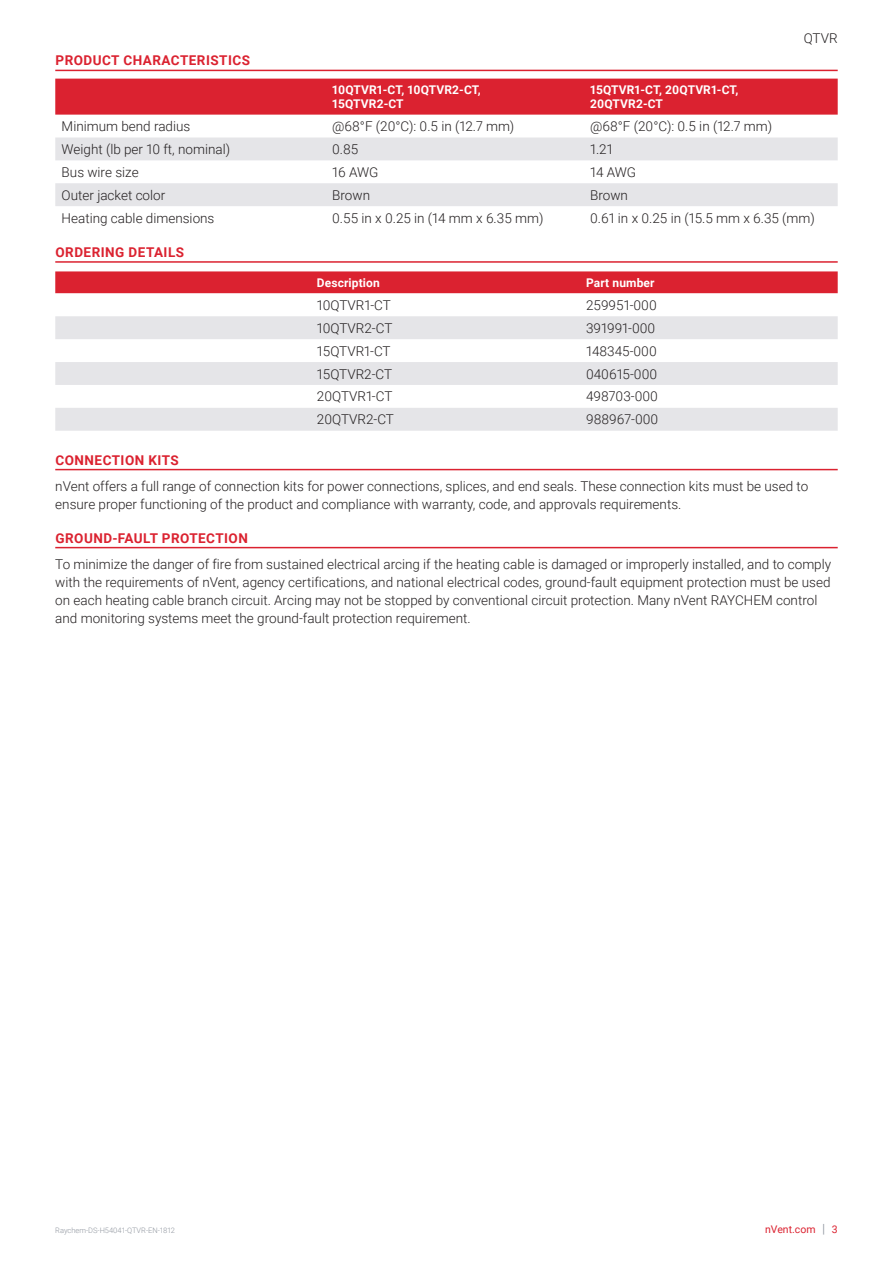
<style>
.page{position:relative;width:893px;height:1263px;background:#fff}
.page>*{position:absolute;margin:0;border:0;box-sizing:border-box;transform-origin:0 0}
.Text_-_nVent_Data_Sh{font:300 13.5px/18px "Roboto";color:#231f20}
.Table_Text_-_nVent_D{font:300 13.5px "Roboto";color:#231f20}
.Subhead_-_nVent_Data{font:700 13.5px "Roboto";letter-spacing:.035em;color:#db2230}
.Table_Subhead_-_nVen{font:700 12px/14.2px "Roboto";letter-spacing:.01em;color:#fff}
.t1{font:10.5px "Roboto";color:#db2230}
.t2{font:300 7.5px "Roboto";color:#8f959e}
.s1{font-size:12.6px;color:#8f959e}
</style>
<div class="page">
<hr style="left:55px;top:70px;width:783px;height:1px;background:#db2230">
<hr style="left:55px;top:261px;width:783px;height:2px;background:#db2230">
<hr style="left:55px;top:469px;width:783px;height:1px;background:#db2230">
<hr style="left:55px;top:547px;width:783px;height:1px;background:#db2230">
<div style="left:55px;top:79px;width:783px;height:36px;background:#db2230"></div>
<svg style="left:55px;top:137px;width:783px;height:69px;fill:#e5e5e8"></svg>
<div style="left:55px;top:271px;width:783px;height:22px;background:#db2230"></div>
<svg style="left:55px;top:316px;width:783px;height:115px;fill:#e5e5e8"></svg>
<p class="Subhead_-_nVent_Data" style="left:56px;top:51px;width:196px">PRODUCT CHARACTERISTICS</p>
<p class="Table_Subhead_-_nVen" style="left:332px;top:82px;width:150px">10QTVR1-CT, 10QTVR2-CT,<br>15QTVR2-CT</p>
<p class="Table_Subhead_-_nVen" style="left:590px;top:82px;width:150px">15QTVR1-CT, 20QTVR1-CT,<br>20QTVR2-CT</p>
<p class="Text_-_nVent_Data_Sh" style="left:804px;top:29px;width:35px">QTVR</p>
<p class="Table_Text_-_nVent_D" style="left:62px;top:117px;width:130px">Minimum bend radius</p>
<p class="Table_Text_-_nVent_D" style="left:332px;top:117px;width:184px">@68°F (20°C): 0.5 in (12.7 mm)</p>
<p class="Table_Text_-_nVent_D" style="left:590px;top:117px;width:184px">@68°F (20°C): 0.5 in (12.7 mm)</p>
<p class="Table_Text_-_nVent_D" style="left:62px;top:140px;width:170px">Weight (lb per 10 ft, nominal)</p>
<p class="Table_Text_-_nVent_D" style="left:332px;top:140px;width:28px">0.85</p>
<p class="Table_Text_-_nVent_D" style="left:590px;top:140px;width:24px">1.21</p>
<p class="Table_Text_-_nVent_D" style="left:62px;top:163px;width:78px">Bus wire size</p>
<p class="Table_Text_-_nVent_D" style="left:332px;top:163px;width:48px">16 AWG</p>
<p class="Table_Text_-_nVent_D" style="left:590px;top:163px;width:47px">14 AWG</p>
<p class="Table_Text_-_nVent_D" style="left:62px;top:185px;width:105px">Outer jacket color</p>
<p class="Table_Text_-_nVent_D" style="left:332px;top:185px;width:39px">Brown</p>
<p class="Table_Text_-_nVent_D" style="left:590px;top:185px;width:39px">Brown</p>
<p class="Table_Text_-_nVent_D" style="left:62px;top:208px;width:154px">Heating cable dimensions</p>
<p class="Table_Text_-_nVent_D" style="left:332px;top:208px;width:213px">0.55 in x 0.25 in (14 mm x 6.35 mm)</p>
<p class="Table_Text_-_nVent_D" style="left:590px;top:208px;width:226px">0.61 in x 0.25 in (15.5 mm x 6.35 (mm)</p>
<p class="Subhead_-_nVent_Data" style="left:56px;top:243px;width:130px">ORDERING DETAILS</p>
<p class="Table_Subhead_-_nVen" style="left:317px;top:275px;width:64px">Description</p>
<p class="Table_Subhead_-_nVen" style="left:586px;top:275px;width:70px">Part number</p>
<p class="Table_Text_-_nVent_D" style="left:317px;top:296px;width:75px">10QTVR1-CT</p>
<p class="Table_Text_-_nVent_D" style="left:586px;top:296px;width:72px">259951-000</p>
<p class="Table_Text_-_nVent_D" style="left:317px;top:318px;width:77px">10QTVR2-CT</p>
<p class="Table_Text_-_nVent_D" style="left:586px;top:318px;width:71px">391991-000</p>
<p class="Table_Text_-_nVent_D" style="left:317px;top:341px;width:75px">15QTVR1-CT</p>
<p class="Table_Text_-_nVent_D" style="left:586px;top:341px;width:72px">148345-000</p>
<p class="Table_Text_-_nVent_D" style="left:317px;top:364px;width:77px">15QTVR2-CT</p>
<p class="Table_Text_-_nVent_D" style="left:586px;top:364px;width:73px">040615-000</p>
<p class="Table_Text_-_nVent_D" style="left:317px;top:387px;width:77px">20QTVR1-CT</p>
<p class="Table_Text_-_nVent_D" style="left:586px;top:387px;width:73px">498703-000</p>
<p class="Table_Text_-_nVent_D" style="left:317px;top:410px;width:79px">20QTVR2-CT</p>
<p class="Table_Text_-_nVent_D" style="left:586px;top:410px;width:74px">988967-000</p>
<p class="Subhead_-_nVent_Data" style="left:56px;top:450px;width:125px">CONNECTION KITS</p>
<p class="Text_-_nVent_Data_Sh" style="left:55px;top:477px;width:754px">nVent offers a full range of connection kits for power connections, splices, and end seals. These connection kits must be used to ensure proper functioning of the product and compliance with warranty, code, and approvals requirements.</p>
<p class="Subhead_-_nVent_Data" style="left:56px;top:528px;width:194px">GROUND-FAULT PROTECTION</p>
<p class="Text_-_nVent_Data_Sh" style="left:55px;top:555px;width:777px">To minimize the danger of fire from sustained electrical arcing if the heating cable is damaged or improperly installed, and to comply with the requirements of nVent, agency certifications, and national electrical codes, ground-fault equipment protection must be used on each heating cable branch circuit. Arcing may not be stopped by conventional circuit protection. Many nVent RAYCHEM control and monitoring systems meet the ground-fault protection requirement.</p>
<p class="t2" style="left:55px;top:1225px;width:121px">Raychem-DS-H54041-QTVR-EN-1812</p>
<p class="t1" style="left:765px;top:1222px;width:74px">nVent.com <span class="s1">|</span> 3</p>
</div>
